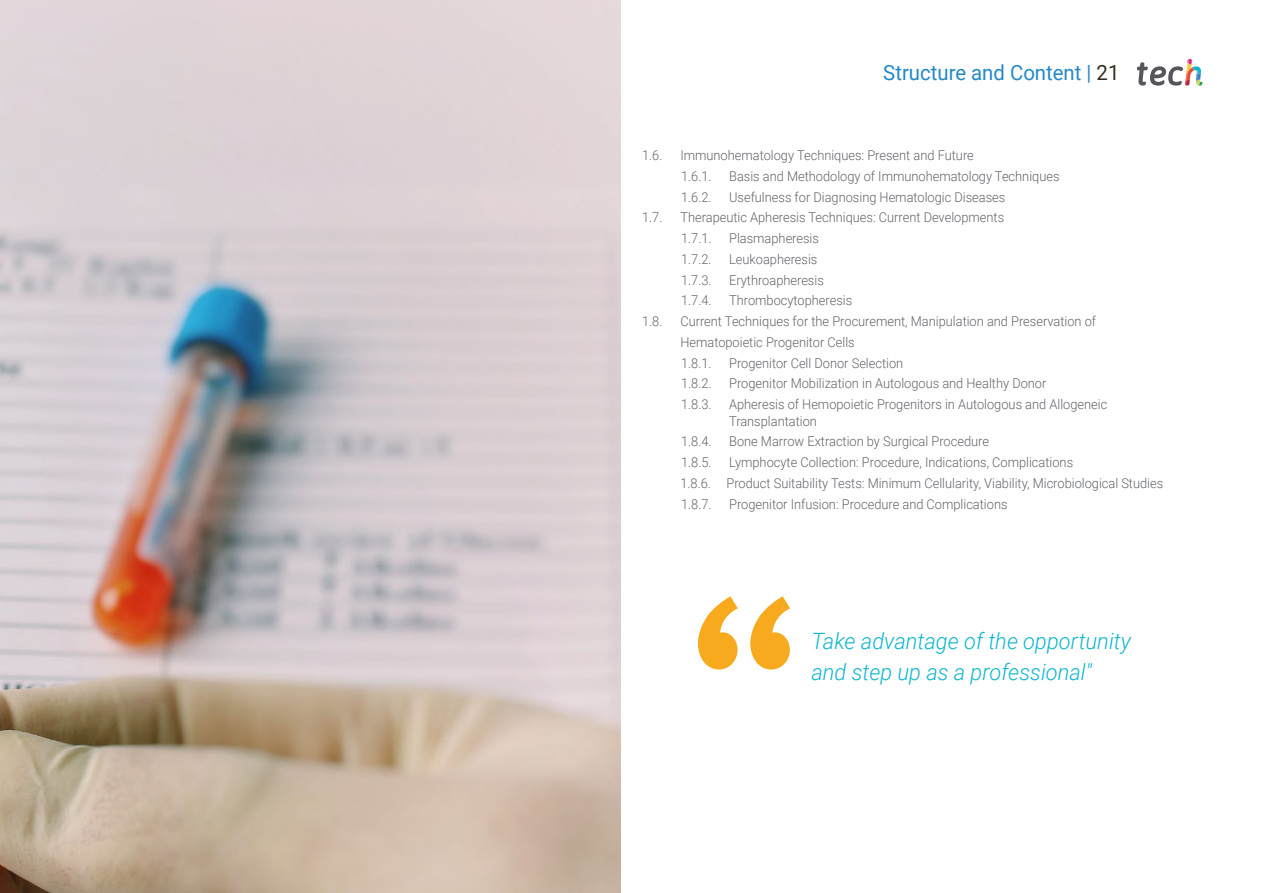
<style>
.page{position:relative;width:1263px;height:893px;background:#fff}
.page>*{position:absolute;margin:0;border:0;box-sizing:border-box;transform-origin:0 0}
.t1{font:italic 300 22.5px/31.5px "Roboto";color:#0fb6cf}
.t2{font:21px "Roboto";color:#2488c9}
.t3{font:300 13.5px/20.7px "Roboto";color:#61646a;scale:.95 1}
.s1{color:#312e20}
</style>
<div class="page">
<img style="left:0;top:0;width:621px;height:893px">
<svg style="left:698px;top:596px;width:92px;height:73px"></svg>
<svg style="left:1137px;top:59px;width:65px;height:27px"></svg>
<h2 class="t2" style="left:883px;top:57px;width:238px">Structure and Content | <span class="s1">21</span></h2>
<p class="t3" style="left:642px;top:144px;width:23px">1.6.</p>
<p class="t3" style="left:680px;top:144px;width:310px">Immunohematology Techniques: Present and Future<br>1.6.1.</p>
<p class="t3" style="left:729px;top:165px;width:349px">Basis and Methodology of Immunohematology Techniques</p>
<p class="t3" style="left:681px;top:186px;width:34px">1.6.2.</p>
<p class="t3" style="left:729px;top:186px;width:292px">Usefulness for Diagnosing Hematologic Diseases</p>
<p class="t3" style="left:642px;top:207px;width:23px">1.7.</p>
<p class="t3" style="left:680px;top:207px;width:342px">Therapeutic Apheresis Techniques: Current Developments<br>1.7.1.</p>
<p class="t3" style="left:729px;top:227px;width:96px">Plasmapheresis</p>
<p class="t3" style="left:681px;top:248px;width:34px">1.7.2.</p>
<p class="t3" style="left:729px;top:248px;width:94px">Leukoapheresis</p>
<p class="t3" style="left:681px;top:269px;width:34px">1.7.3.</p>
<p class="t3" style="left:729px;top:269px;width:101px">Erythroapheresis</p>
<p class="t3" style="left:681px;top:290px;width:34px">1.7.4.</p>
<p class="t3" style="left:729px;top:290px;width:131px">Thrombocytopheresis</p>
<p class="t3" style="left:642px;top:310px;width:23px">1.8.</p>
<p class="t3" style="left:680px;top:310px;width:439px">Current Techniques for the Procurement, Manipulation and Preservation of<br>Hematopoietic Progenitor Cells<br>1.8.1.</p>
<p class="t3" style="left:729px;top:352px;width:185px">Progenitor Cell Donor Selection</p>
<p class="t3" style="left:681px;top:373px;width:34px">1.8.2.</p>
<p class="t3" style="left:729px;top:373px;width:335px">Progenitor Mobilization in Autologous and Healthy Donor</p>
<p class="t3" style="left:681px;top:393px;width:34px">1.8.3.</p>
<p class="t3" style="left:729px;top:396px;width:399px;line-height:16.5px">Apheresis of Hemopoietic Progenitors in Autologous and Allogeneic<br>Transplantation</p>
<p class="t3" style="left:681px;top:431px;width:34px">1.8.4.</p>
<p class="t3" style="left:729px;top:431px;width:275px">Bone Marrow Extraction by Surgical Procedure</p>
<p class="t3" style="left:681px;top:451px;width:34px">1.8.5.</p>
<p class="t3" style="left:680px;top:451px;width:510px;text-indent:49px">Lymphocyte Collection: Procedure, Indications, Complications<br>1.8.6. Product Suitability Tests: Minimum Cellularity, Viability, Microbiological Studies<br>1.8.7.</p>
<p class="t3" style="left:729px;top:493px;width:295px">Progenitor Infusion: Procedure and Complications</p>
<h1 class="t1" style="left:811px;top:624px;width:321px">Take advantage of the opportunity and step up as a professional"</h1>
</div>
